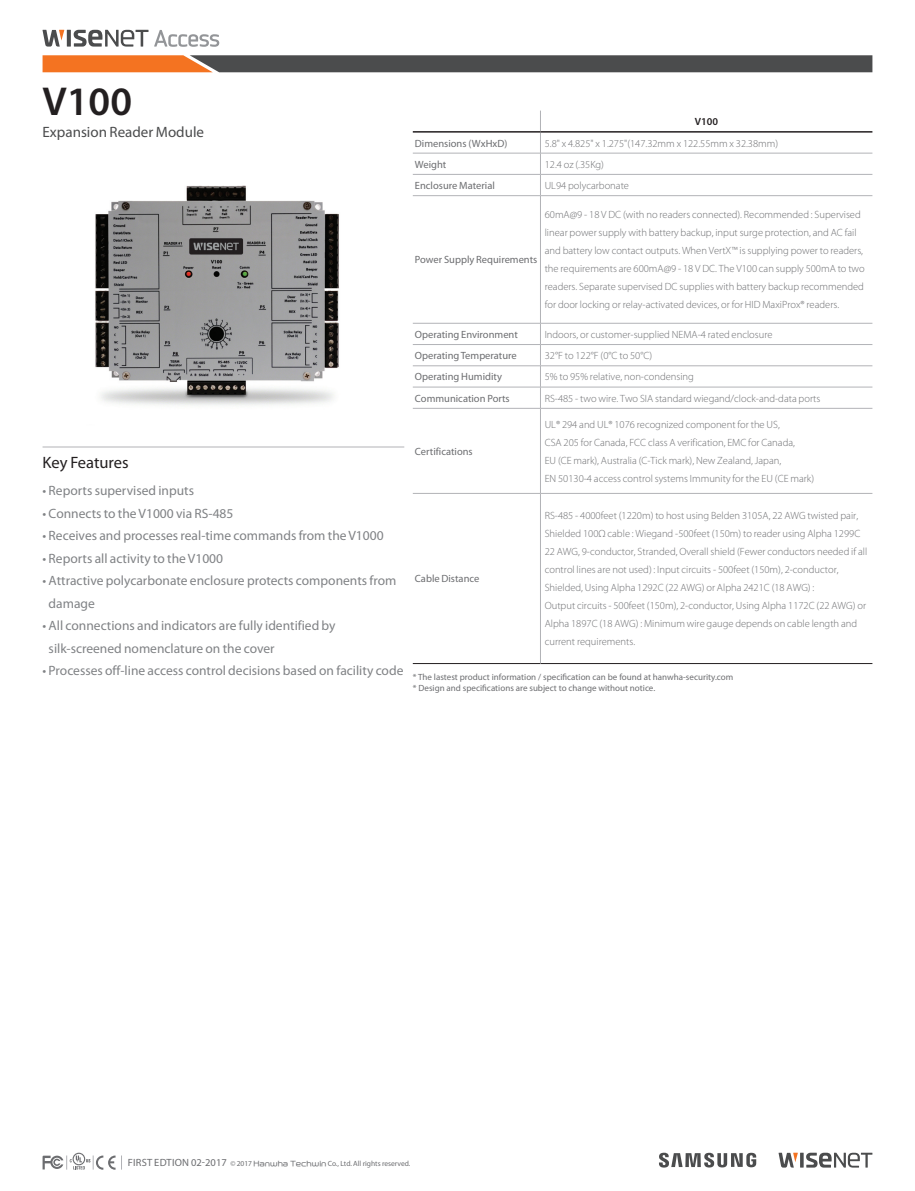
<style>
.page{position:relative;width:915px;height:1191px;background:#fff}
.page>*{position:absolute;margin:0;border:0;box-sizing:border-box;transform-origin:0 0}
.t1{font:600 40.5px "Myriad Pro";color:#231f20}
.t2{font:16.5px "Myriad Pro";color:#231f20}
.t3{font:15px "Myriad Pro";color:#4b4c4d}
.t4{font:13.5px/22.5px "Myriad Pro";color:#808285}
.t5{font:300 10.5px/18px "Myriad Pro";color:#6c6d70}
.t6{font:10.5px "Myriad Pro";color:#6c6d70}
.t7{font:600 10.5px "Myriad Pro";color:#231f20}
.t8{font:9px "Myriad Pro";color:#6c6d70}
.t9{font:7.5px "Myriad Pro";color:#6c6d70}
.s1{font-size:10.5px}
.s2{font-family:"Hanwha L OTF"}
</style>
<div class="page">
<hr style="left:412px;top:663px;width:128px;height:1px;background:#231f20">
<hr style="left:540px;top:663px;width:332px;height:1px;background:#231f20">
<hr style="left:412px;top:153px;width:128px;height:1px;background:#b2b3b7">
<hr style="left:540px;top:153px;width:332px;height:1px;background:#b2b3b7">
<hr style="left:412px;top:174px;width:128px;height:1px;background:#b2b3b7">
<svg style="left:540px;top:111px;width:1px;height:84px"></svg>
<hr style="left:540px;top:174px;width:332px;height:1px;background:#b2b3b7">
<hr style="left:412px;top:195px;width:128px;height:1px;background:#b2b3b7">
<hr style="left:412px;top:323px;width:128px;height:1px;background:#b2b3b7">
<hr style="left:412px;top:344px;width:128px;height:1px;background:#b2b3b7">
<hr style="left:540px;top:196px;width:1px;height:127px;background:#b2b3b7">
<hr style="left:540px;top:195px;width:332px;height:1px;background:#b2b3b7">
<hr style="left:540px;top:323px;width:332px;height:1px;background:#b2b3b7">
<hr style="left:540px;top:344px;width:332px;height:1px;background:#b2b3b7">
<hr style="left:412px;top:365px;width:128px;height:1px;background:#b2b3b7">
<hr style="left:540px;top:365px;width:332px;height:1px;background:#b2b3b7">
<hr style="left:412px;top:387px;width:128px;height:1px;background:#b2b3b7">
<svg style="left:540px;top:323px;width:1px;height:85px"></svg>
<hr style="left:540px;top:387px;width:332px;height:1px;background:#b2b3b7">
<hr style="left:412px;top:408px;width:128px;height:1px;background:#b2b3b7">
<hr style="left:540px;top:408px;width:1px;height:85px;background:#b2b3b7">
<hr style="left:540px;top:408px;width:332px;height:1px;background:#b2b3b7">
<hr style="left:412px;top:493px;width:128px;height:1px;background:#b2b3b7">
<hr style="left:540px;top:493px;width:332px;height:1px;background:#b2b3b7">
<hr style="left:540px;top:493px;width:1px;height:170px;background:#b2b3b7">
<hr style="left:412px;top:131px;width:128px;height:2px;background:#231f20">
<hr style="left:540px;top:131px;width:332px;height:2px;background:#231f20">
<svg style="left:121px;top:1155px;width:1px;height:14px"></svg>
<svg style="left:42px;top:1152px;width:73px;height:17px"></svg>
<hr style="left:43px;top:446px;width:361px;height:1px;background:#b2b3b7">
<img style="left:95px;top:185px;width:244px;height:221px">
<svg style="left:43px;top:55px;width:829px;height:17px;background:#6e5749"></svg>
<svg style="left:799px;top:1152px;width:4px;height:15px"></svg>
<svg style="left:806px;top:1152px;width:66px;height:15px"></svg>
<svg style="left:778px;top:1152px;width:19px;height:15px"></svg>
<svg style="left:659px;top:1152px;width:97px;height:15px"></svg>
<svg style="left:154px;top:30px;width:65px;height:17px"></svg>
<svg style="left:67px;top:30px;width:4px;height:17px"></svg>
<svg style="left:74px;top:30px;width:74px;height:17px"></svg>
<svg style="left:42px;top:30px;width:22px;height:17px"></svg>
<p class="t1" style="left:43px;top:76px;width:91px">V100</p>
<p class="t3" style="left:43px;top:122px;width:163px">Expansion Reader Module</p>
<p class="t2" style="left:43px;top:452px;width:88px">Key Features</p>
<p class="t4" style="left:43px;top:479px;width:153px">• Reports supervised inputs</p>
<p class="t4" style="left:43px;top:501px;width:192px">• Connects to the V1000 via RS-485</p>
<p class="t4" style="left:43px;top:524px;width:342px">• Receives and processes real-time commands from the V1000</p>
<p class="t4" style="left:43px;top:546px;width:182px">• Reports all activity to the V1000</p>
<p class="t4" style="left:49px;top:569px;width:349px;text-indent:-6px">• Attractive polycarbonate enclosure protects components from damage</p>
<p class="t4" style="left:49px;top:614px;width:288px;text-indent:-6px">• All connections and indicators are fully identified by silk-screened nomenclature on the cover</p>
<p class="t4" style="left:43px;top:659px;width:362px">• Processes off-line access control decisions based on facility code</p>
<p class="t7" style="left:694px;top:115px;width:25px">V100</p>
<p class="t6" style="left:415px;top:137px;width:94px">Dimensions (WxHxD)</p>
<p class="t5" style="left:544px;top:134px;width:235px">5.8" x 4.825" x 1.275"(147.32mm x 122.55mm x 32.38mm)</p>
<p class="t6" style="left:415px;top:158px;width:33px">Weight</p>
<p class="t5" style="left:544px;top:155px;width:61px">12.4 oz (.35Kg)</p>
<p class="t6" style="left:415px;top:179px;width:81px">Enclosure Material</p>
<p class="t5" style="left:544px;top:176px;width:86px">UL94 polycarbonate</p>
<p class="t5" style="left:544px;top:206px;width:321px">60mA@9 - 18 V DC (with no readers connected). Recommended : Supervised linear power supply with battery backup, input surge protection, and AC fail and battery low contact outputs. When VertX™ is supplying power to readers, the requirements are 600mA@9 - 18 V DC. The V100 can supply 500mA to two readers. Separate supervised DC supplies with battery backup recommended for door locking or relay-activated devices, or for HID MaxiProx® readers.</p>
<p class="t6" style="left:415px;top:253px;width:124px">Power Supply Requirements</p>
<p class="t6" style="left:415px;top:328px;width:104px">Operating Environment</p>
<p class="t5" style="left:544px;top:325px;width:229px">Indoors, or customer-supplied NEMA-4 rated enclosure</p>
<p class="t6" style="left:415px;top:349px;width:103px">Operating Temperature</p>
<p class="t5" style="left:544px;top:346px;width:109px">32°F to 122°F (0°C to 50°C)</p>
<p class="t6" style="left:415px;top:370px;width:89px">Operating Humidity</p>
<p class="t5" style="left:544px;top:368px;width:151px">5% to 95% relative, non-condensing</p>
<p class="t6" style="left:415px;top:392px;width:96px">Communication Ports</p>
<p class="t5" style="left:544px;top:389px;width:277px">RS-485 - two wire. Two SIA standard wiegand/clock-and-data ports</p>
<p class="t6" style="left:415px;top:445px;width:59px">Certifications</p>
<p class="t5" style="left:544px;top:415px;width:236px">UL® 294 and UL® 1076 recognized component for the US,</p>
<p class="t5" style="left:544px;top:433px;width:252px">CSA 205 for Canada, FCC class A verification, EMC for Canada,</p>
<p class="t5" style="left:544px;top:451px;width:238px">EU (CE mark), Australia (C-Tick mark), New Zealand, Japan,</p>
<p class="t5" style="left:544px;top:469px;width:271px">EN 50130-4 access control systems Immunity for the EU (CE mark)</p>
<p class="t5" style="left:544px;top:507px;width:317px">RS-485 - 4000feet (1220m) to host using Belden 3105A, 22 AWG twisted pair,<br>Shielded 100Ω cable : Wiegand -500feet (150m) to reader using Alpha 1299C</p>
<p class="t5" style="left:544px;top:543px;width:324px">22 AWG, 9-conductor, Stranded, Overall shield (Fewer conductors needed if all control lines are not used) : Input circuits - 500feet (150m), 2-conductor,</p>
<p class="t5" style="left:544px;top:579px;width:271px">Shielded, Using Alpha 1292C (22 AWG) or Alpha 2421C (18 AWG) :</p>
<p class="t5" style="left:544px;top:597px;width:323px">Output circuits - 500feet (150m), 2-conductor, Using Alpha 1172C (22 AWG) or<br>Alpha 1897C (18 AWG) : Minimum wire gauge depends on cable length and current requirements.</p>
<p class="t8" style="left:412px;top:671px;width:322px">* The lastest product information / specification can be found at hanwha-security.com</p>
<p class="t8" style="left:412px;top:682px;width:244px">* Design and specifications are subject to change without notice.</p>
<p class="t6" style="left:415px;top:572px;width:66px">Cable Distance</p>
<p class="t9" style="left:128px;top:1158px;width:284px"><span class="s1">FIRST EDTION 02-2017</span> © 2017 <span class="s2">Hanwha Techwin</span> Co., Ltd. All rights reserved.</p>
</div>
